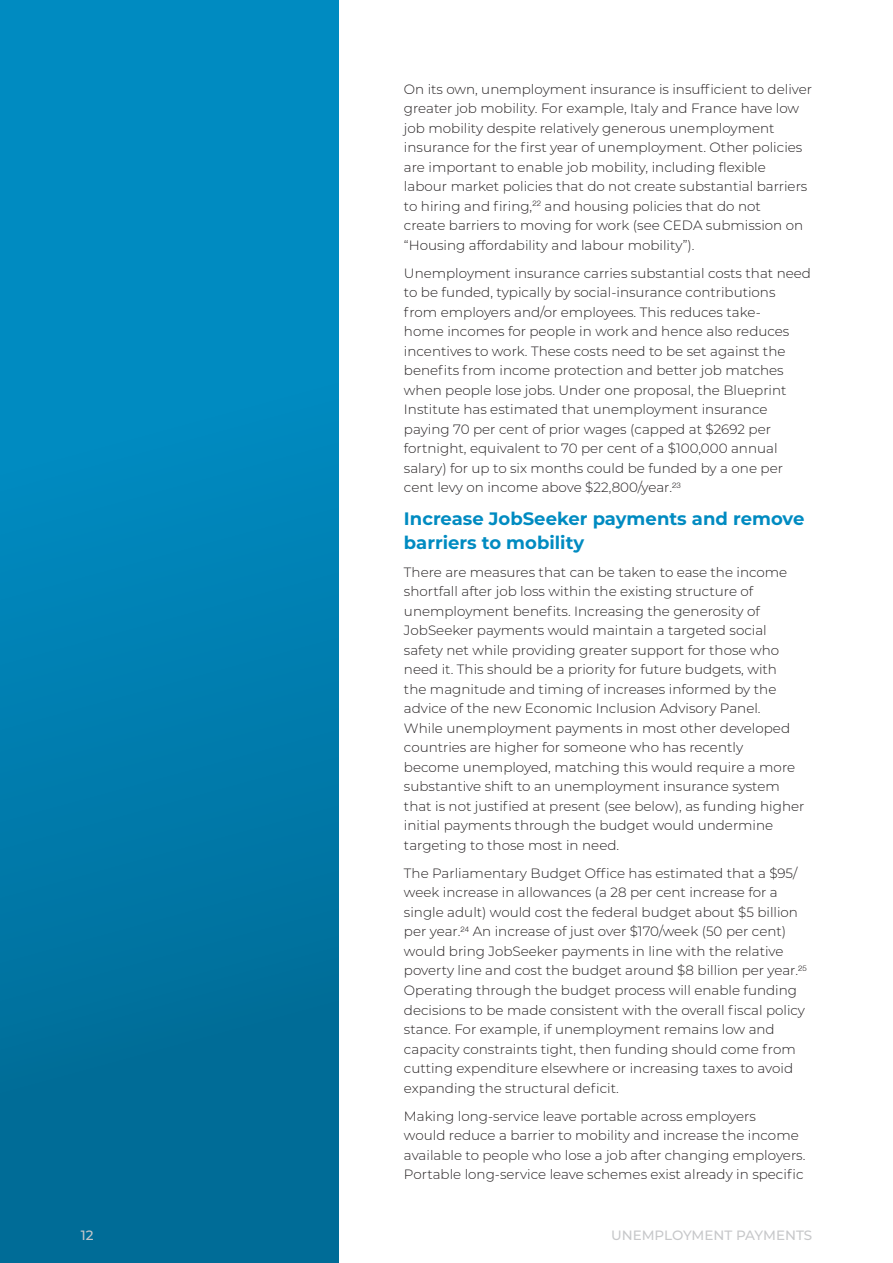
<style>
.page{position:relative;width:893px;height:1263px;background:#fff}
.page>*{position:absolute;margin:0;border:0;box-sizing:border-box;transform-origin:0 0}
.Heading_2{font:700 18px/24px "Montserrat";color:#008bc1}
.t1{font:300 13.5px/19.5px "Montserrat";color:#231f20}
.t2{font:500 13.5px "Montserrat";color:#c7c8ca}
</style>
<div class="page">
<div style="left:0;top:0;width:339px;height:1263px;background:linear-gradient(to bottom,#0093cc,#006a95)"></div>
<p class="t1" style="left:404px;top:79px;width:410px">On its own, unemployment insurance is insufficient to deliver greater job mobility. For example, Italy and France have low job mobility despite relatively generous unemployment insurance for the first year of unemployment. Other policies are important to enable job mobility, including flexible labour market policies that do not create substantial barriers to hiring and firing,<sup>22</sup> and housing policies that do not<br>create barriers to moving for work (see CEDA submission on “Housing affordability and labour mobility”).</p>
<p class="t1" style="left:404px;top:263px;width:409px">Unemployment insurance carries substantial costs that need to be funded, typically by social-insurance contributions from employers and/or employees. This reduces take-<br>home incomes for people in work and hence also reduces incentives to work. These costs need to be set against the benefits from income protection and better job matches when people lose jobs. Under one proposal, the Blueprint Institute has estimated that unemployment insurance paying 70 per cent of prior wages (capped at $2692 per fortnight, equivalent to 70 per cent of a $100,000 annual salary) for up to six months could be funded by a one per cent levy on income above $22,800/year.<sup>23</sup></p>
<p class="Heading_2" style="left:404px;top:506px;width:402px">Increase JobSeeker payments and remove barriers to mobility</p>
<p class="t1" style="left:404px;top:562px;width:402px">There are measures that can be taken to ease the income shortfall after job loss within the existing structure of unemployment benefits. Increasing the generosity of JobSeeker payments would maintain a targeted social safety net while providing greater support for those who need it. This should be a priority for future budgets, with<br>the magnitude and timing of increases informed by the advice of the new Economic Inclusion Advisory Panel.<br>While unemployment payments in most other developed countries are higher for someone who has recently<br>become unemployed, matching this would require a more substantive shift to an unemployment insurance system that is not justified at present (see below), as funding higher initial payments through the budget would undermine targeting to those most in need.</p>
<p class="t1" style="left:404px;top:863px;width:404px">The Parliamentary Budget Office has estimated that a $95/ week increase in allowances (a 28 per cent increase for a single adult) would cost the federal budget about $5 billion per year.<sup>24</sup> An increase of just over $170/week (50 per cent) would bring JobSeeker payments in line with the relative poverty line and cost the budget around $8 billion per year.<sup>25<br></sup>Operating through the budget process will enable funding decisions to be made consistent with the overall fiscal policy stance. For example, if unemployment remains low and capacity constraints tight, then funding should come from cutting expenditure elsewhere or increasing taxes to avoid expanding the structural deficit.</p>
<p class="t1" style="left:404px;top:1105px;width:403px">Making long-service leave portable across employers<br>would reduce a barrier to mobility and increase the income available to people who lose a job after changing employers.<br>Portable long-service leave schemes exist already in specific</p>
<p class="t2" style="left:81px;top:1225px;width:14px">12</p>
<p class="t2" style="left:611px;top:1225px;width:201px">UNE MPLOYME NT PAYME NTS</p>
</div>
